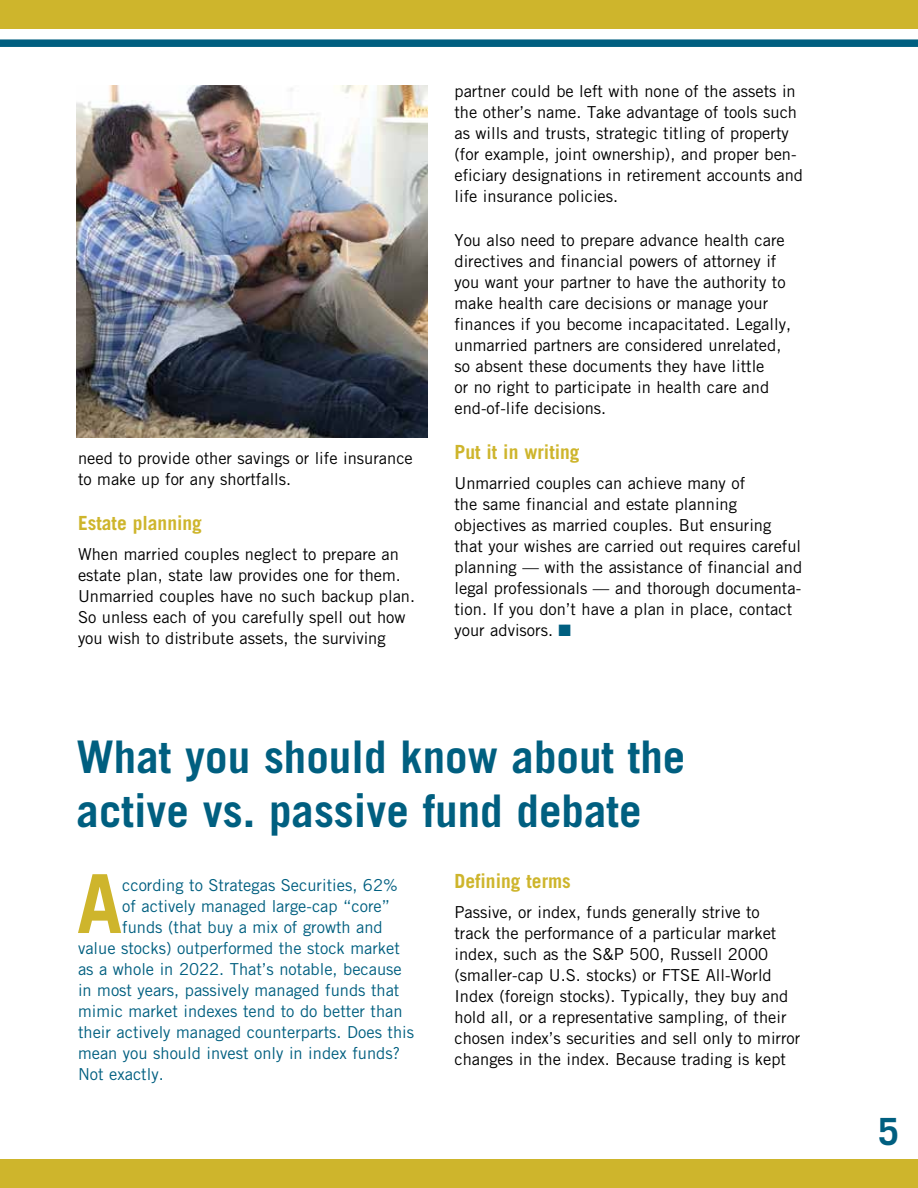
<style>
.page{position:relative;width:918px;height:1188px;background:#fff}
.page>*{position:absolute;margin:0;border:0;box-sizing:border-box;transform-origin:0 0}
.t1{font:700 81.45px "Trade Gothic LT Std";color:#ceb52c}
.t2{font:700 45px/54px "Trade Gothic LT Std";color:#005f80}
.t3{font:700 37.5px "Trade Gothic LT Std";color:#005f80}
.t4{font:700 19.5px "Trade Gothic LT Std";color:#ceb52c}
.t5{font:16.5px/21px "Trade Gothic LT Std";color:#000}
.t6{font:16.5px "Trade Gothic LT Std";color:#005f80}
.s1{color:#005f80}
</style>
<div class="page">
<div style="left:0;top:0;width:918px;height:29px;background:#ceb52c"></div>
<div style="left:0;top:39px;width:918px;height:8px;background:#005f80"></div>
<div style="left:0;top:1159px;width:918px;height:29px;background:#ceb52c"></div>
<img style="left:76px;top:86px;width:352px;height:351px">
<p class="t5" style="left:78px;top:448px;width:336px">need to provide other savings or life insurance to make up for any shortfalls.</p>
<p class="t4" style="left:78px;top:511px;width:126px">Estate planning</p>
<p class="t5" style="left:78px;top:544px;width:339px">When married couples neglect to prepare an estate plan, state law provides one for them.<br>Unmarried couples have no such backup plan.<br>So unless each of you carefully spell out how you wish to distribute assets, the surviving</p>
<p class="t5" style="left:454px;top:81px;width:350px">partner could be left with none of the assets in the other’s name. Take advantage of tools such as wills and trusts, strategic titling of property (for example, joint ownership), and proper ben&shy;eficiary designations in retirement accounts and life insurance policies.</p>
<p class="t5" style="left:454px;top:229px;width:338px">You also need to prepare advance health care directives and financial powers of attorney if you want your partner to have the authority to make health care decisions or manage your finances if you become incapacitated. Legally, unmarried partners are considered unrelated, so absent these documents they have little<br>or no right to participate in health care and end-of-life decisions.</p>
<p class="t4" style="left:454px;top:440px;width:127px">Put it in writing</p>
<p class="t5" style="left:454px;top:472px;width:349px">Unmarried couples can achieve many of<br>the same financial and estate planning objectives as married couples. But ensuring that your wishes are carried out requires careful planning — with the assistance of financial and legal professionals — and thorough documenta&shy;tion. If you don’t have a plan in place, contact your advisors. <span class="s1">■</span></p>
<h2 class="t2" style="left:76px;top:729px;width:610px">What you should know about the active vs. passive fund debate</h2>
<h1 class="t1" style="left:77px;top:854px;width:47px">A</h1>
<p class="t6" style="left:122px;top:875px;width:277px">ccording to Strategas Securities, 62%</p>
<p class="t6" style="left:122px;top:896px;width:269px">of actively managed large-cap “core”</p>
<p class="t6" style="left:122px;top:917px;width:262px">funds (that buy a mix of growth and</p>
<p class="t6" style="left:78px;top:938px;width:323px">value stocks) outperformed the stock market</p>
<p class="t6" style="left:78px;top:959px;width:325px">as a whole in 2022. That’s notable, because</p>
<p class="t6" style="left:78px;top:980px;width:323px">in most years, passively managed funds that</p>
<p class="t6" style="left:78px;top:1001px;width:326px">mimic market indexes tend to do better than</p>
<p class="t6" style="left:78px;top:1022px;width:338px">their actively managed counterparts. Does this</p>
<p class="t6" style="left:78px;top:1043px;width:324px">mean you should invest only in index funds?</p>
<p class="t6" style="left:78px;top:1064px;width:87px">Not exactly.</p>
<p class="t4" style="left:454px;top:869px;width:118px">Defining terms</p>
<p class="t5" style="left:454px;top:902px;width:347px">Passive, or index, funds generally strive to<br>track the performance of a particular market index, such as the S&amp;P 500, Russell 2000 (smaller-cap U.S. stocks) or FTSE All-World Index (foreign stocks). Typically, they buy and hold all, or a representative sampling, of their chosen index’s securities and sell only to mirror changes in the index. Because trading is kept</p>
<h3 class="t3" style="left:878px;top:1108px;width:22px">5</h3>
</div>
